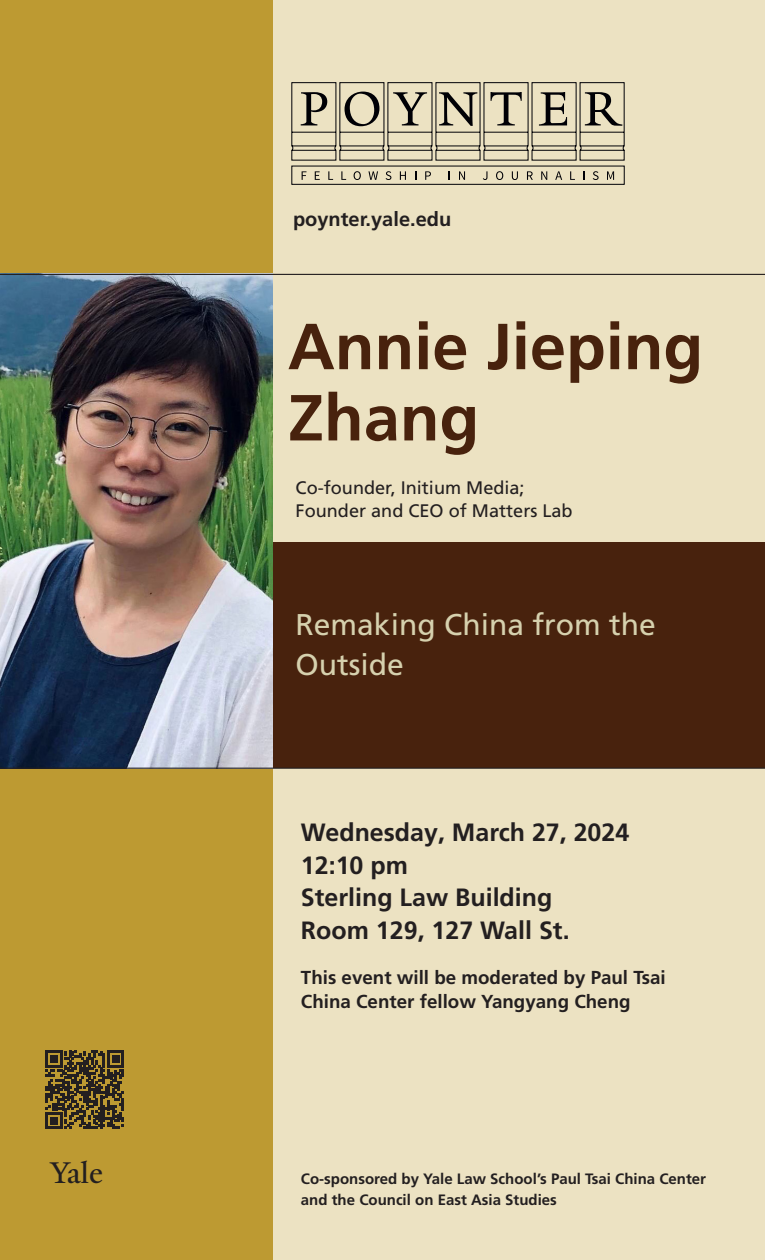
<style>
.page{position:relative;width:765px;height:1260px;background:#ece2c2}
.page>*{position:absolute;margin:0;border:0;box-sizing:border-box;transform-origin:0 0}
.t1{font:700 65px/71.2px "Frutiger LT Pro";color:#48220d}
.t2{font:32.5px "Yale New";color:#231f20}
.t3{font:30px/40px "Frutiger LT Pro";color:#d6d1ae}
.t4{font:700 25px/32.5px "Frutiger LT Pro";color:#231f20}
.t5{font:700 20px "Frutiger LT Pro";color:#231f20}
.t6{font:700 18.75px/23.8px "Frutiger LT Pro";color:#231f20}
.t7{font:18.12px "Frutiger LT Pro";color:#231f20}
.t8{font:700 15px/21.2px "Frutiger LT Pro";color:#231f20}
</style>
<div class="page">
<div style="left:0;top:0;width:272px;height:1260px;background:#bd9a32"></div>
<div style="left:0;top:542px;width:765px;height:226px;background:#48220d"></div>
<img style="left:0;top:275px;width:273px;height:493px">
<svg style="left:302px;top:171px;width:5px;height:9px"></svg>
<svg style="left:315px;top:171px;width:5px;height:9px"></svg>
<svg style="left:328px;top:171px;width:5px;height:9px"></svg>
<svg style="left:341px;top:171px;width:5px;height:9px"></svg>
<svg style="left:354px;top:171px;width:7px;height:9px"></svg>
<svg style="left:368px;top:171px;width:10px;height:9px"></svg>
<svg style="left:386px;top:171px;width:5px;height:9px"></svg>
<svg style="left:400px;top:171px;width:6px;height:9px"></svg>
<svg style="left:425px;top:171px;width:6px;height:9px"></svg>
<svg style="left:459px;top:171px;width:6px;height:9px"></svg>
<svg style="left:483px;top:171px;width:4px;height:9px"></svg>
<svg style="left:496px;top:171px;width:7px;height:9px"></svg>
<svg style="left:512px;top:171px;width:6px;height:9px"></svg>
<svg style="left:527px;top:171px;width:6px;height:9px"></svg>
<svg style="left:541px;top:171px;width:6px;height:9px"></svg>
<svg style="left:555px;top:171px;width:7px;height:9px"></svg>
<svg style="left:570px;top:171px;width:5px;height:9px"></svg>
<svg style="left:593px;top:171px;width:6px;height:9px"></svg>
<svg style="left:607px;top:171px;width:7px;height:9px"></svg>
<svg style="left:292px;top:82px;width:332px;height:78px"></svg>
<svg style="left:46px;top:1051px;width:78px;height:78px"></svg>
<hr style="left:0;top:768px;width:765px;height:1px;background:#231f20">
<hr style="left:0;top:274px;width:765px;height:1px;background:#231f20">
<p class="t2" style="left:51px;top:1153px;width:54px">•</p>
<p class="t5" style="left:293px;top:207px;width:160px">poynter.yale.edu</p>
<p class="t1" style="left:288px;top:311px;width:417px">Annie Jieping<br>Zhang</p>
<p class="t7" style="left:296px;top:477px;width:231px">Co-founder, Initium Media;</p>
<p class="t7" style="left:296px;top:500px;width:279px">Founder and CEO of Matters Lab</p>
<p class="t3" style="left:296px;top:604px;width:362px">Remaking China from the<br>Outside</p>
<p class="t4" style="left:301px;top:816px;width:330px">Wednesday, March 27, 2024</p>
<p class="t4" style="left:301px;top:849px;width:109px">12:10 pm</p>
<p class="t4" style="left:301px;top:881px;width:270px">Sterling Law Building<br>Room 129, 127 Wall St.</p>
<p class="t6" style="left:301px;top:966px;width:366px">This event will be moderated by Paul Tsai<br>China Center fellow Yangyang Cheng</p>
<p class="t8" style="left:301px;top:1168px;width:407px">Co-sponsored by Yale Law School’s Paul Tsai China Center and the Council on East Asia Studies</p>
</div>
